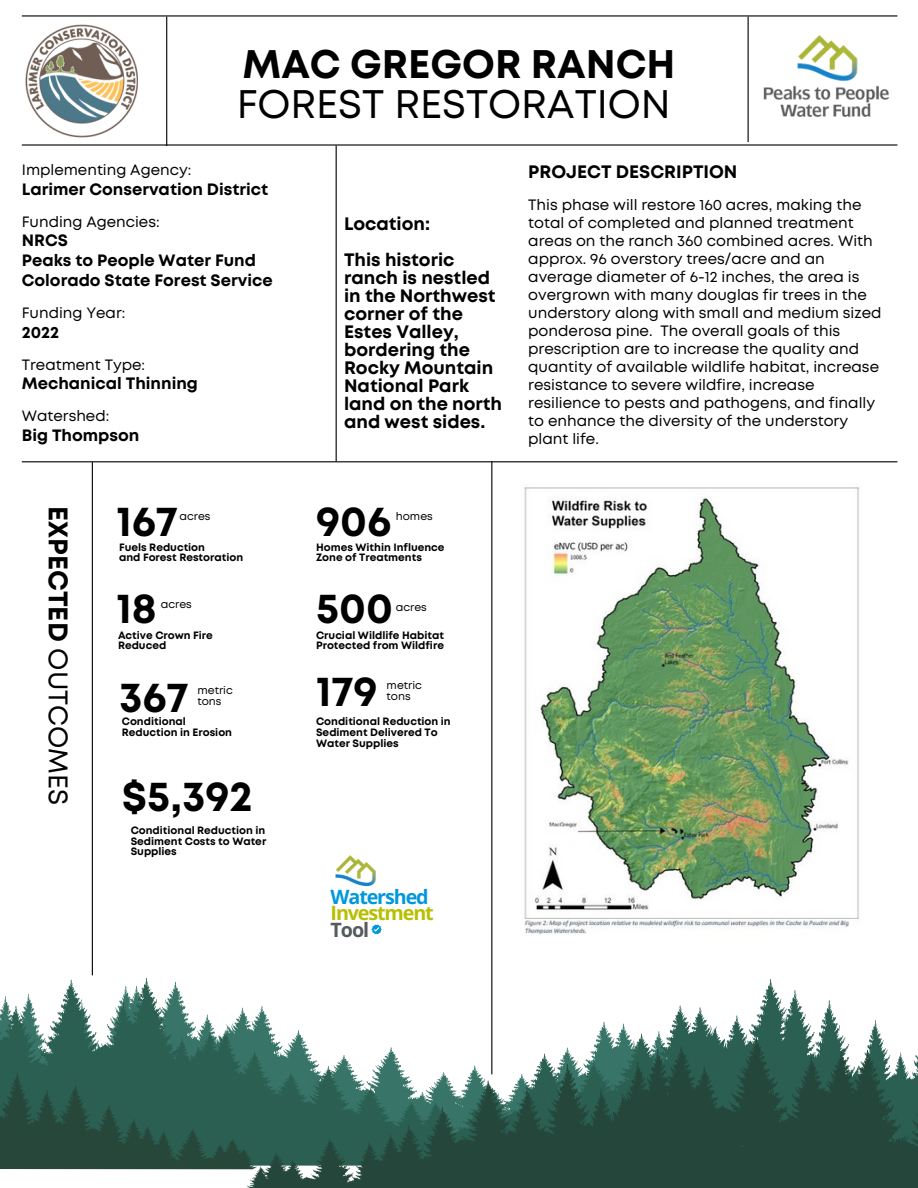
<style>
.page{position:relative;width:918px;height:1188px;background:#fff}
.page>*{position:absolute;margin:0;border:0;box-sizing:border-box;transform-origin:0 0}
.t1{font:700 42.45px "Mont";color:#000}
.t2{font:39.9px/39.3px "Mont";color:#000}
.t3{font:700 26.85px "Mont";color:#000}
.t4{font:700 19.8px "Open Sans";letter-spacing:-.055em;color:#b6bf00}
.t5{font:700 19.8px "Open Sans";letter-spacing:-.055em;color:#0098db}
.t6{font:700 19.8px "Open Sans";color:#565a5c}
.t7{font:700 18px/18px "Mont";color:#000}
.t8{font:700 16.5px "Mont";color:#000}
.t9{font:15px/18px "Mont";color:#000}
.t10{font:10.95px "Mont";color:#000}
.t11{font:700 10.65px/10.6px "Mont";color:#000}
.s1{font-weight:700}
.s2{font-weight:400}
</style>
<div class="page">
<hr style="left:92px;top:462px;width:1px;height:513px;background:#000">
<img style="left:763px;top:35px;width:126px;height:82px">
<hr style="left:22px;top:144px;width:875px;height:2px;background:#000">
<hr style="left:22px;top:461px;width:875px;height:1px;background:#000">
<hr style="left:22px;top:15px;width:875px;height:2px;background:#000">
<hr style="left:166px;top:17px;width:1px;height:129px;background:#000">
<hr style="left:748px;top:17px;width:1px;height:125px;background:#000">
<hr style="left:336px;top:146px;width:1px;height:315px;background:#000">
<svg style="left:257px;top:1009px;width:135px;height:39px"></svg>
<svg style="left:492px;top:979px;width:389px;height:69px"></svg>
<svg style="left:644px;top:1037px;width:274px;height:151px"></svg>
<svg style="left:242px;top:1048px;width:448px;height:140px"></svg>
<svg style="left:0;top:978px;width:257px;height:191px"></svg>
<svg style="left:609px;top:1116px;width:6px;height:9px"></svg>
<svg style="left:393px;top:1147px;width:5px;height:5px"></svg>
<svg style="left:257px;top:1175px;width:9px;height:6px"></svg>
<svg style="left:622px;top:1096px;width:9px;height:6px"></svg>
<hr style="left:491px;top:461px;width:1px;height:613px;background:#000">
<img style="left:335px;top:855px;width:41px;height:32px">
<svg style="left:372px;top:925px;width:10px;height:9px"></svg>
<img style="left:524px;top:487px;width:335px;height:448px">
<img style="left:25px;top:24px;width:113px;height:114px">
<p class="t2" style="left:237px;top:48px;width:440px"><span class="s1">MAC GREGOR RANCH<br></span>FOREST RESTORATION</p>
<p class="t9" style="left:22px;top:162px;width:171px">Implementing Agency:</p>
<p class="t8" style="left:22px;top:183px;width:248px">Larimer Conservation District</p>
<p class="t9" style="left:22px;top:214px;width:139px">Funding Agencies:</p>
<p class="t8" style="left:22px;top:234px;width:48px">NRCS</p>
<p class="t8" style="left:22px;top:254px;width:236px">Peaks to People Water Fund</p>
<p class="t8" style="left:22px;top:274px;width:252px">Colorado State Forest Service</p>
<p class="t9" style="left:22px;top:305px;width:105px">Funding Year:</p>
<p class="t8" style="left:22px;top:326px;width:39px">2022</p>
<p class="t9" style="left:22px;top:357px;width:125px">Treatment Type:</p>
<p class="t8" style="left:22px;top:377px;width:178px">Mechanical Thinning</p>
<p class="t9" style="left:22px;top:408px;width:89px">Watershed:</p>
<p class="t8" style="left:22px;top:429px;width:119px">Big Thompson</p>
<p class="t7" style="left:344px;top:216px;width:88px">Location:</p>
<p class="t7" style="left:344px;top:252px;width:153px">This historic ranch is nestled in the Northwest corner of the<br>Estes Valley, bordering the</p>
<p class="t7" style="left:344px;top:360px;width:160px">Rocky Mountain<br>National Park land on the north and west sides.</p>
<p class="t7" style="left:528px;top:164px;width:211px">PROJECT DESCRIPTION</p>
<p class="t9" style="left:528px;top:197px;width:355px">This phase will restore 160 acres, making the total of completed and planned treatment areas on the ranch 360 combined acres. With approx. 96 overstory trees/acre and an average diameter of 6-12 inches, the area is overgrown with many douglas fir trees in the understory along with small and medium sized ponderosa pine. The overall goals of this prescription are to increase the quality and quantity of available wildlife habitat, increase resistance to severe wildfire, increase resilience to pests and pathogens, and finally to enhance the diversity of the understory plant life.</p>
<p class="t3" style="left:68px;top:506px;width:300px;rotate:90deg">EXPECTED <span class="s2">OUTCOMES</span></p>
<p class="t1" style="left:116px;top:505px;width:63px">167</p>
<p class="t10" style="left:179px;top:512px;width:33px">acres</p>
<p class="t11" style="left:119px;top:542px;width:88px">Fuels Reduction</p>
<p class="t11" style="left:119px;top:553px;width:126px">and Forest Restoration</p>
<p class="t1" style="left:116px;top:593px;width:42px">18</p>
<p class="t10" style="left:161px;top:600px;width:33px">acres</p>
<p class="t11" style="left:118px;top:630px;width:96px">Active Crown Fire<br>Reduced</p>
<p class="t1" style="left:119px;top:682px;width:71px">367</p>
<p class="t10" style="left:197px;top:686px;width:37px">metric</p>
<p class="t10" style="left:197px;top:697px;width:26px">tons</p>
<p class="t11" style="left:122px;top:717px;width:66px">Conditional</p>
<p class="t11" style="left:122px;top:728px;width:112px">Reduction in Erosion</p>
<p class="t1" style="left:122px;top:781px;width:132px">$5,392</p>
<p class="t1" style="left:316px;top:505px;width:77px">906</p>
<p class="t10" style="left:396px;top:512px;width:39px">homes</p>
<p class="t11" style="left:316px;top:542px;width:130px">Homes Within Influence<br>Zone of Treatments</p>
<p class="t1" style="left:316px;top:593px;width:78px">500</p>
<p class="t10" style="left:396px;top:603px;width:33px">acres</p>
<p class="t11" style="left:316px;top:630px;width:129px">Crucial Wildlife Habitat<br>Protected from Wildfire</p>
<p class="t1" style="left:316px;top:675px;width:63px">179</p>
<p class="t10" style="left:387px;top:681px;width:37px">metric</p>
<p class="t10" style="left:387px;top:692px;width:26px">tons</p>
<p class="t11" style="left:316px;top:717px;width:136px">Conditional Reduction in<br>Sediment Delivered To<br>Water Supplies</p>
<p class="t11" style="left:131px;top:826px;width:137px;text-align:justify">Conditional Reduction in Sediment Costs to Water Supplies</p>
<p class="t5" style="left:331px;top:883px;width:100px">Watershed</p>
<p class="t4" style="left:331px;top:899px;width:105px">Investment</p>
<p class="t6" style="left:331px;top:916px;width:40px">Tool</p>
</div>
